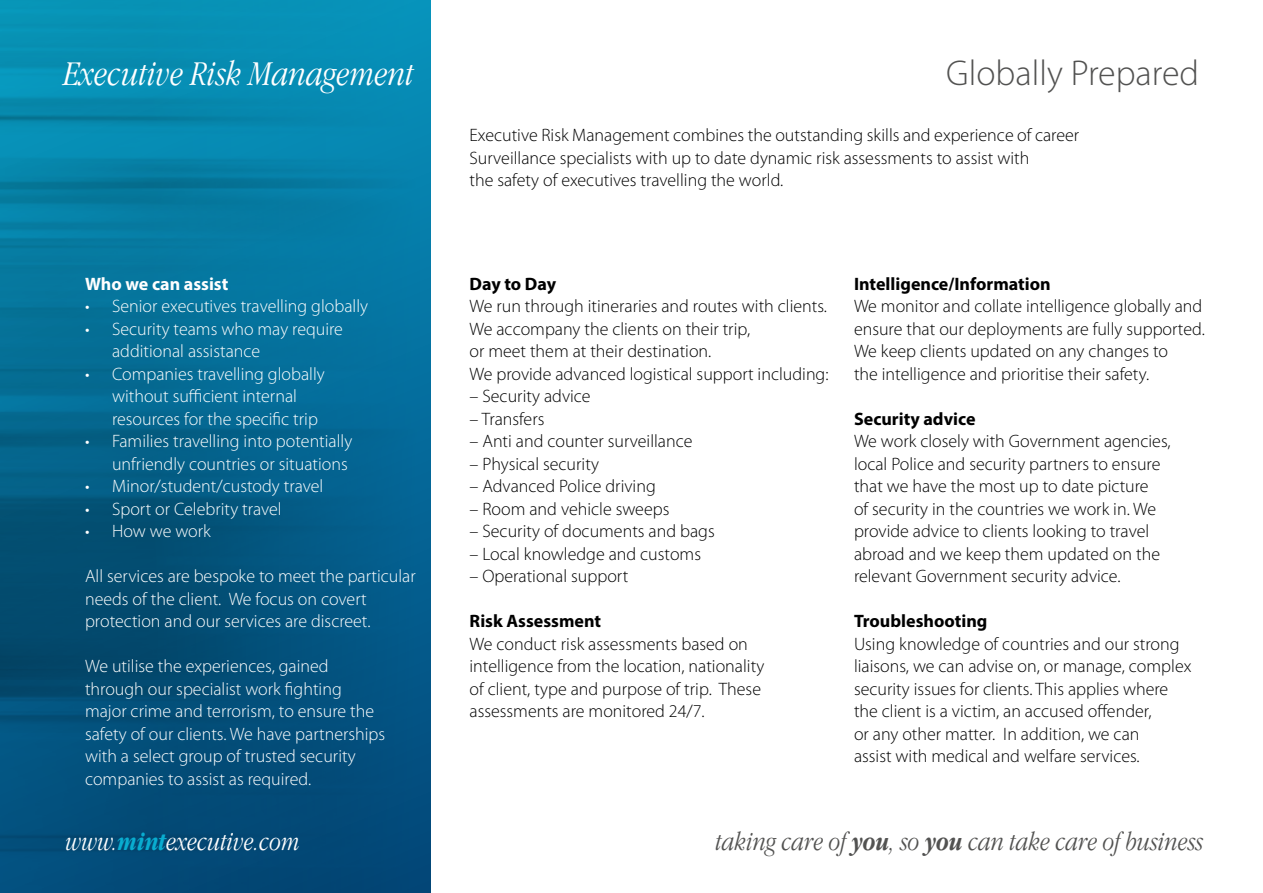
<style>
.page{position:relative;width:1263px;height:893px;background:#fff}
.page>*{position:absolute;margin:0;border:0;box-sizing:border-box;transform-origin:0 0}
.t1{font:italic 300 condensed 36px "Garamond IT Cby BT";color:#fff}
.t2{font:300 36px "Myriad Pro";color:#525251}
.t3{font:italic 300 condensed 27px "Garamond IT Cby BT";color:#525251}
.t4{font:italic 300 condensed 27px "Garamond IT Cby BT";color:#fff}
.t5{font:300 18px/22.5px "Myriad Pro";color:#000}
.t6{font:300 18px/22.5px "Myriad Pro";color:#fff}
.t7{font:700 18px "Myriad Pro";color:#000}
.t8{font:700 18px "Myriad Pro";color:#fff}
.s1{font-weight:700;color:#09add0}
.s2{font-weight:700}
</style>
<div class="page">
<img style="left:0;top:0;width:430px;height:893px">
<h1 class="t1" style="left:64px;top:54px;width:352px">Executive Risk Management</h1>
<h1 class="t2" style="left:946px;top:51px;width:254px">Globally Prepared</h1>
<p class="t5" style="left:469px;top:124px;width:611px">Executive Risk Management combines the outstanding skills and experience of career<br>Surveillance specialists with up to date dynamic risk assessments to assist with<br>the safety of executives travelling the world.</p>
<p class="t8" style="left:85px;top:272px;width:145px">Who we can assist</p>
<p class="t6" style="left:85px;top:295px;width:284px">• Senior executives travelling globally</p>
<p class="t6" style="left:112px;top:317px;width:232px;text-indent:-27px">• Security teams who may require additional assistance</p>
<p class="t6" style="left:112px;top:362px;width:214px;text-indent:-27px">• Companies travelling globally without sufficient internal resources for the specific trip</p>
<p class="t6" style="left:85px;top:430px;width:269px;text-align:right">• Families travelling into potentially unfriendly countries or situations</p>
<p class="t6" style="left:85px;top:475px;width:240px">• Minor/student/custody travel</p>
<p class="t6" style="left:85px;top:497px;width:198px">• Sport or Celebrity travel</p>
<p class="t6" style="left:85px;top:520px;width:127px">• How we work</p>
<p class="t6" style="left:85px;top:565px;width:332px">All services are bespoke to meet the particular needs of the client. We focus on covert protection and our services are discreet.</p>
<p class="t6" style="left:85px;top:655px;width:302px">We utilise the experiences, gained through our specialist work fighting major crime and terrorism, to ensure the safety of our clients. We have partnerships with a select group of trusted security companies to assist as required.</p>
<p class="t7" style="left:469px;top:272px;width:88px">Day to Day</p>
<p class="t5" style="left:469px;top:295px;width:361px">We run through itineraries and routes with clients.<br>We accompany the clients on their trip,<br>or meet them at their destination.<br>We provide advanced logistical support including:</p>
<p class="t5" style="left:469px;top:385px;width:123px">– Security advice</p>
<p class="t5" style="left:469px;top:407px;width:76px">– Transfers</p>
<p class="t5" style="left:469px;top:430px;width:225px">– Anti and counter surveillance</p>
<p class="t5" style="left:469px;top:452px;width:131px">– Physical security</p>
<p class="t5" style="left:469px;top:475px;width:188px">– Advanced Police driving</p>
<p class="t5" style="left:469px;top:497px;width:201px">– Room and vehicle sweeps</p>
<p class="t5" style="left:469px;top:520px;width:247px">– Security of documents and bags</p>
<p class="t5" style="left:469px;top:542px;width:233px">– Local knowledge and customs</p>
<p class="t5" style="left:469px;top:565px;width:160px">– Operational support</p>
<p class="t7" style="left:469px;top:610px;width:133px">Risk Assessment</p>
<p class="t5" style="left:469px;top:632px;width:296px">We conduct risk assessments based on intelligence from the location, nationality of client, type and purpose of trip. These assessments are monitored 24/7.</p>
<p class="t7" style="left:854px;top:272px;width:198px">Intelligence/Information</p>
<p class="t5" style="left:854px;top:295px;width:352px">We monitor and collate intelligence globally and ensure that our deployments are fully supported.<br>We keep clients updated on any changes to<br>the intelligence and prioritise their safety.</p>
<p class="t7" style="left:854px;top:407px;width:123px">Security advice</p>
<p class="t5" style="left:854px;top:430px;width:318px">We work closely with Government agencies, local Police and security partners to ensure that we have the most up to date picture<br>of security in the countries we work in. We provide advice to clients looking to travel abroad and we keep them updated on the relevant Government security advice.</p>
<p class="t7" style="left:854px;top:610px;width:135px">Troubleshooting</p>
<p class="t5" style="left:854px;top:632px;width:339px">Using knowledge of countries and our strong liaisons, we can advise on, or manage, complex security issues for clients. This applies where the client is a victim, an accused offender,<br>or any other matter. In addition, we can<br>assist with medical and welfare services.</p>
<h2 class="t4" style="left:66px;top:826px;width:235px">www.<span class="s1">mint</span>executive.com</h2>
<h2 class="t3" style="left:716px;top:826px;width:489px">taking care of <span class="s2">you</span>, so <span class="s2">you</span> can take care of business</h2>
</div>
